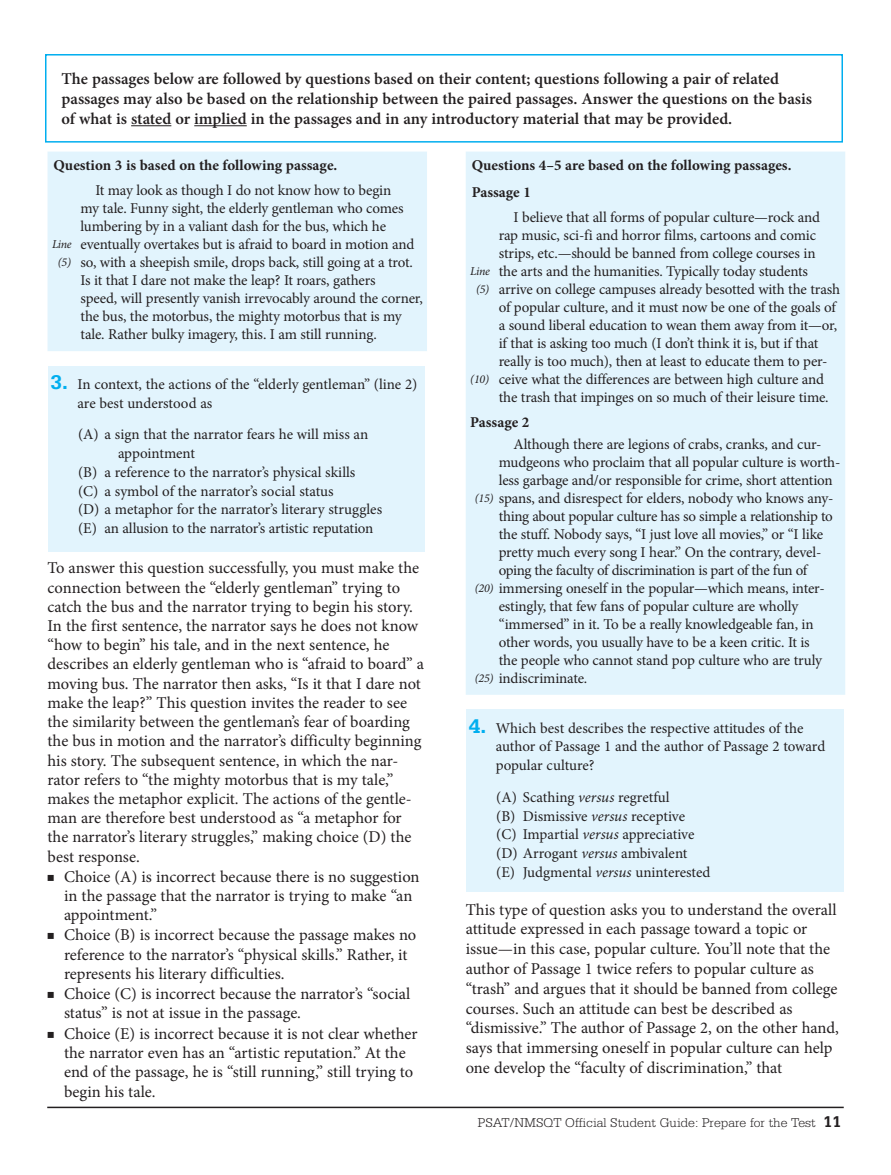
<style>
.page{position:relative;width:891px;height:1175px;background:#fff}
.page>*{position:absolute;margin:0;border:0;box-sizing:border-box;transform-origin:0 0}
.t1{font:16.5px/19.8px "Minion Pro";color:#231f20}
.t2{font:600 16.5px/19.8px "Minion Pro";color:#231f20}
.t3{font:15px/18px "Minion Pro";letter-spacing:-.01em;color:#231f20}
.t4{font:700 15px/27px "Minion Pro";color:#231f20}
.t5{font:300 13.5px "Serifa Std";color:#231f20}
.t6{font:italic 12px/18px "Minion Pro";letter-spacing:-.025em;color:#231f20;text-align:center}
.s1{font-family:"Serifa Std";font-weight:700;font-size:21px;color:#00aeef}
.s2{font-family:"Universal Std Newswith Comm Pi";font-size:12px}
.s3{font-style:italic}
.s4{font-weight:700;font-size:16.5px}
</style>
<div class="page">
<hr style="left:47px;top:1106px;width:797px;height:2px;background:#231f20">
<div style="left:48px;top:152px;width:379px;height:199px;background:#e2f4fd"></div>
<div style="left:48px;top:366px;width:376px;height:185px;background:#e2f4fd"></div>
<div style="left:466px;top:152px;width:379px;height:542px;background:#e2f4fd"></div>
<div style="left:470px;top:439px;width:33px;height:242px;background:#e2f4fd"></div>
<div style="left:466px;top:709px;width:378px;height:182px;background:#e2f4fd"></div>
<hr style="left:131px;top:125px;width:40px;height:1px;background:#231f20">
<hr style="left:194px;top:125px;width:53px;height:1px;background:#231f20">
<div style="left:45px;top:54px;width:798px;height:89px;border:2px solid #00aeef"></div>
<p class="t2" style="left:62px;top:69px;width:752px">The passages below are followed by questions based on their content; questions following a pair of related passages may also be based on the relationship between the paired passages. Answer the questions on the basis of what is stated or implied in the passages and in any introductory material that may be provided.</p>
<p class="t4" style="left:54px;top:152px;width:285px">Question 3 is based on the following passage.</p>
<p class="t3" style="left:81px;top:181px;width:344px;text-indent:15px">It may look as though I do not know how to begin<br>my tale. Funny sight, the elderly gentleman who comes lumbering by in a valiant dash for the bus, which he eventually overtakes but is afraid to board in motion and so, with a sheepish smile, drops back, still going at a trot.<br>Is it that I dare not make the leap? It roars, gathers<br>speed, will presently vanish irrevocably around the corner, the bus, the motorbus, the mighty motorbus that is my tale. Rather bulky imagery, this. I am still running.</p>
<p class="t3" style="left:78px;top:375px;width:341px;line-height:18.8px;text-indent:-27px"><span class="s1">3.</span> In context, the actions of the “elderly gentleman” (line 2) are best understood as</p>
<p class="t3" style="left:78px;top:425px;width:292px">(A) a sign that the narrator fears he will miss an</p>
<p class="t3" style="left:118px;top:444px;width:79px">appointment</p>
<p class="t3" style="left:78px;top:463px;width:279px">(B) a reference to the narrator’s physical skills</p>
<p class="t3" style="left:78px;top:482px;width:257px">(C) a symbol of the narrator’s social status</p>
<p class="t3" style="left:78px;top:500px;width:306px">(D) a metaphor for the narrator’s literary struggles</p>
<p class="t3" style="left:78px;top:519px;width:297px">(E) an allusion to the narrator’s artistic reputation</p>
<p class="t1" style="left:48px;top:558px;width:373px">To answer this question successfully, you must make the</p>
<p class="t1" style="left:48px;top:577px;width:354px">connection between the “elderly gentleman” trying to</p>
<p class="t1" style="left:48px;top:596px;width:367px">catch the bus and the narrator trying to begin his story.</p>
<p class="t1" style="left:48px;top:616px;width:372px">In the first sentence, the narrator says he does not know</p>
<p class="t1" style="left:48px;top:635px;width:344px">“how to begin” his tale, and in the next sentence, he</p>
<p class="t1" style="left:48px;top:654px;width:378px">describes an elderly gentleman who is “afraid to board” a</p>
<p class="t1" style="left:48px;top:673px;width:375px">moving bus. The narrator then asks, “Is it that I dare not</p>
<p class="t1" style="left:48px;top:692px;width:361px">make the leap?” This question invites the reader to see</p>
<p class="t1" style="left:48px;top:712px;width:364px">the similarity between the gentleman’s fear of boarding</p>
<p class="t1" style="left:48px;top:731px;width:376px">the bus in motion and the narrator’s difficulty beginning</p>
<p class="t1" style="left:48px;top:750px;width:352px">his story. The subsequent sentence, in which the nar-</p>
<p class="t1" style="left:48px;top:769px;width:347px">rator refers to “the mighty motorbus that is my tale,”</p>
<p class="t1" style="left:48px;top:789px;width:366px">makes the metaphor explicit. The actions of the gentle-</p>
<p class="t1" style="left:48px;top:808px;width:356px">man are therefore best understood as “a metaphor for</p>
<p class="t1" style="left:48px;top:827px;width:365px">the narrator’s literary struggles,” making choice (D) the</p>
<p class="t1" style="left:48px;top:846px;width:94px">best response.</p>
<p class="t1" style="left:48px;top:866px;width:374px"><span class="s2">◾</span> Choice (A) is incorrect because there is no suggestion</p>
<p class="t1" style="left:64px;top:886px;width:350px">in the passage that the narrator is trying to make “an</p>
<p class="t1" style="left:64px;top:905px;width:94px">appointment.”</p>
<p class="t1" style="left:48px;top:925px;width:370px"><span class="s2">◾</span> Choice (B) is incorrect because the passage makes no</p>
<p class="t1" style="left:64px;top:944px;width:345px">reference to the narrator’s “physical skills.” Rather, it</p>
<p class="t1" style="left:64px;top:963px;width:222px">represents his literary difficulties.</p>
<p class="t1" style="left:48px;top:984px;width:364px"><span class="s2">◾</span> Choice (C) is incorrect because the narrator’s “social</p>
<p class="t1" style="left:64px;top:1003px;width:239px">status” is not at issue in the passage.</p>
<p class="t1" style="left:48px;top:1023px;width:372px"><span class="s2">◾</span> Choice (E) is incorrect because it is not clear whether</p>
<p class="t1" style="left:64px;top:1042px;width:343px">the narrator even has an “artistic reputation.” At the</p>
<p class="t1" style="left:64px;top:1061px;width:351px">end of the passage, he is “still running,” still trying to</p>
<p class="t1" style="left:64px;top:1081px;width:93px">begin his tale.</p>
<p class="t6" style="left:52px;top:235px;width:21px">Line (5)</p>
<p class="t4" style="left:472px;top:152px;width:321px">Questions 4–5 are based on the following passages.<br>Passage 1</p>
<p class="t3" style="left:499px;top:208px;width:343px;text-indent:15px">I believe that all forms of popular culture—rock and rap music, sci-fi and horror films, cartoons and comic strips, etc.—should be banned from college courses in<br>the arts and the humanities. Typically today students arrive on college campuses already besotted with the trash of popular culture, and it must now be one of the goals of a sound liberal education to wean them away from it—or, if that is asking too much (I don’t think it is, but if that really is too much), then at least to educate them to per&shy;ceive what the differences are between high culture and the trash that impinges on so much of their leisure time.</p>
<p class="t4" style="left:470px;top:408px;width:61px">Passage 2</p>
<p class="t6" style="left:470px;top:262px;width:21px">Line (5)</p>
<p class="t6" style="left:470px;top:370px;width:20px">(10)</p>
<p class="t3" style="left:499px;top:435px;width:343px;text-indent:15px">Although there are legions of crabs, cranks, and cur&shy;mudgeons who proclaim that all popular culture is worth&shy;less garbage and/or responsible for crime, short attention spans, and disrespect for elders, nobody who knows any&shy;thing about popular culture has so simple a relationship to the stuff. Nobody says, “I just love all movies,” or “I like pretty much every song I hear.” On the contrary, devel&shy;oping the faculty of discrimination is part of the fun of immersing oneself in the popular—which means, inter&shy;estingly, that few fans of popular culture are wholly “immersed” in it. To be a really knowledgeable fan, in other words, you usually have to be a keen critic. It is<br>the people who cannot stand pop culture who are truly indiscriminate.</p>
<p class="t3" style="left:496px;top:718px;width:331px;line-height:18.8px;text-indent:-27px"><span class="s1">4.</span> Which best describes the respective attitudes of the author of Passage 1 and the author of Passage 2 toward popular culture?</p>
<p class="t3" style="left:496px;top:787px;width:216px;line-height:18.8px">(A) Scathing <span class="s3">versus</span> regretful<br>(B) Dismissive <span class="s3">versus</span> receptive<br>(C) Impartial <span class="s3">versus</span> appreciative (D) Arrogant <span class="s3">versus</span> ambivalent<br>(E) Judgmental <span class="s3">versus</span> uninterested</p>
<p class="t1" style="left:466px;top:899px;width:375px">This type of question asks you to understand the overall attitude expressed in each passage toward a topic or issue—in this case, popular culture. You’ll note that the author of Passage 1 twice refers to popular culture as “trash” and argues that it should be banned from college courses. Such an attitude can best be described as “dismissive.” The author of Passage 2, on the other hand, says that immersing oneself in popular culture can help one develop the “faculty of discrimination,” that</p>
<p class="t6" style="left:475px;top:489px;width:20px">(15)</p>
<p class="t6" style="left:475px;top:579px;width:20px">(20)</p>
<p class="t6" style="left:475px;top:669px;width:20px">(25)</p>
<p class="t5" style="left:478px;top:1115px;width:365px">PSAT/NMSQT Official Student Guide: Prepare for the Test <span class="s4">11</span></p>
</div>
